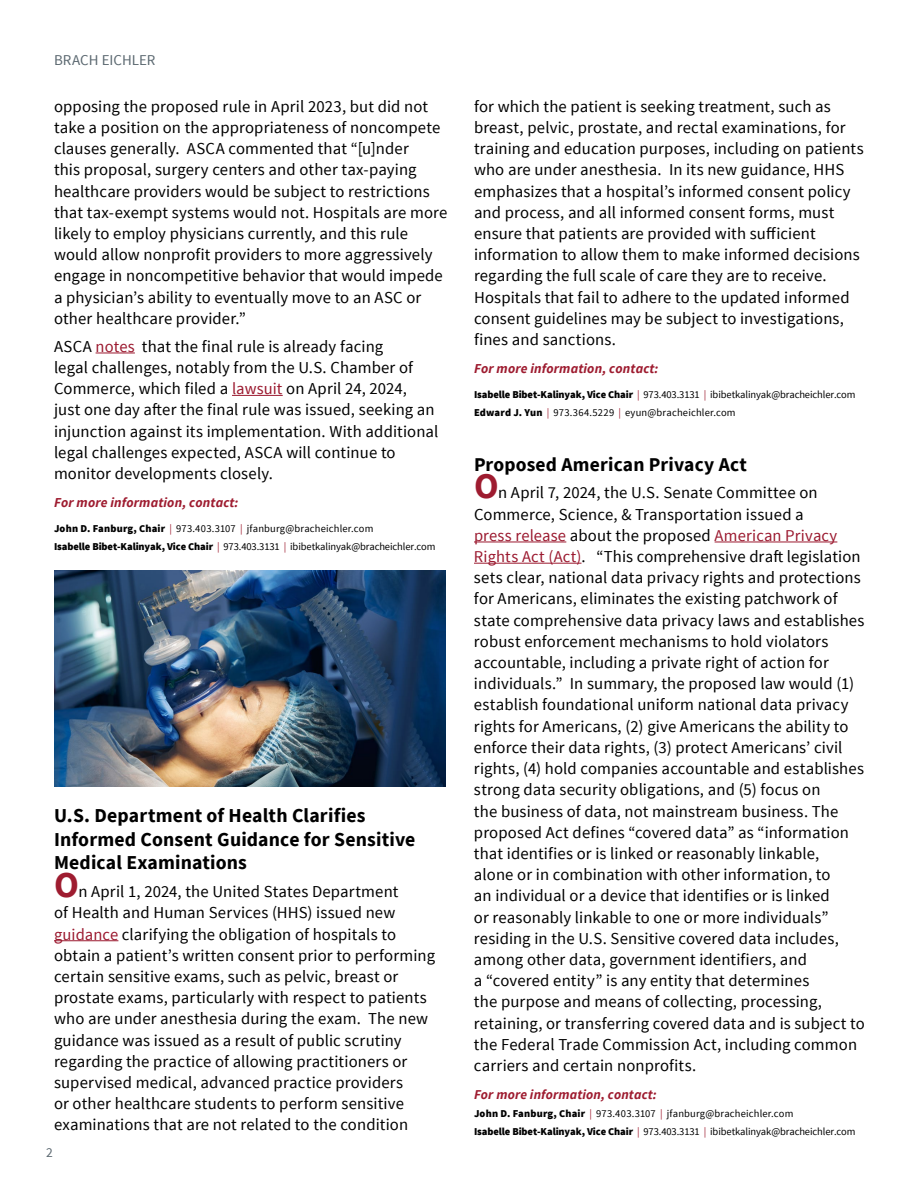
<style>
.page{position:relative;width:918px;height:1188px;background:#fff}
.page>*{position:absolute;margin:0;border:0;box-sizing:border-box;transform-origin:0 0}
.t1{font:700 19.65px/23.7px "Source Sans Pro";letter-spacing:.01em;color:#000}
.t2{font:700 19.5px "Source Sans Pro";letter-spacing:.01em;color:#000}
.t3{font:16.65px/21.1px "Source Sans Pro";letter-spacing:.005em;color:#000}
.t4{font:16.5px "Source Sans Pro";letter-spacing:.01em;color:#9b192f}
.t5{font:15px "Source Sans Pro";color:#5b6870}
.t6{font:italic 700 13.65px "Source Sans Pro";letter-spacing:.01em;color:#9e1c30}
.t7{font:italic 700 13.5px "Source Sans Pro";letter-spacing:.01em;color:#9e1c30}
.t8{font:13.5px "Source Sans Pro";color:#5b6870}
.t9{font:10.5px/18px "Source Sans Pro";letter-spacing:-.01em;color:#000}
.s1{font-size:16.5px;color:#9b192f}
.s2{font-weight:900}
.s3{color:#9e1c30}
.s4{font-weight:700;font-size:36.3px;color:#9e1c30}
.s5{font-weight:700;font-size:36px;color:#9e1c30}
.s6{font-size:16.65px;color:#000}
</style>
<div class="page">
<hr style="left:96px;top:353px;width:39px;height:1px;background:#9b192f">
<hr style="left:232px;top:395px;width:51px;height:1px;background:#9b192f">
<hr style="left:54px;top:940px;width:64px;height:1px;background:#9b192f">
<hr style="left:474px;top:542px;width:92px;height:1px;background:#9b192f">
<hr style="left:715px;top:542px;width:122px;height:1px;background:#9b192f">
<hr style="left:474px;top:563px;width:108px;height:1px;background:#9b192f">
<img style="left:54px;top:571px;width:392px;height:216px">
<p class="t5" style="left:54px;top:51px;width:103px">BRACH EICHLER</p>
<p class="t3" style="left:54px;top:96px;width:395px">opposing the proposed rule in April 2023, but did not take a position on the appropriateness of noncompete clauses generally. ASCA commented that “[u]nder<br>this proposal, surgery centers and other tax-paying healthcare providers would be subject to restrictions that tax-exempt systems would not. Hospitals are more likely to employ physicians currently, and this rule would allow nonprofit providers to more aggressively engage in noncompetitive behavior that would impede a physician’s ability to eventually move to an ASC or other healthcare provider.”</p>
<p class="t3" style="left:54px;top:336px;width:386px">ASCA <span class="s1">notes</span> that the final rule is already facing<br>legal challenges, notably from the U.S. Chamber of Commerce, which filed a <span class="s1">lawsuit</span> on April 24, 2024,<br>just one day after the final rule was issued, seeking an injunction against its implementation. With additional legal challenges expected, ASCA will continue to monitor developments closely.</p>
<p class="t6" style="left:54px;top:494px;width:186px">For more information, contact:</p>
<p class="t9" style="left:54px;top:519px;width:383px"><span class="s2">John D. Fanburg, Chair</span> <span class="s3">|</span> 973.403.3107 <span class="s3">|</span> jfanburg@bracheichler.com<br><span class="s2">Isabelle Bibet-Kalinyak, Vice Chair</span> <span class="s3">|</span> 973.403.3131 <span class="s3">|</span> ibibetkalinyak@bracheichler.com</p>
<p class="t1" style="left:54px;top:803px;width:363px">U.S. Department of Health Clarifies<br>Informed Consent Guidance for Sensitive<br>Medical Examinations</p>
<p class="t3" style="left:54px;top:881px;width:383px"><span class="s4">O</span>n April 1, 2024, the United States Department<br>of Health and Human Services (HHS) issued new <span class="s1">guidance</span> clarifying the obligation of hospitals to obtain a patient’s written consent prior to performing certain sensitive exams, such as pelvic, breast or prostate exams, particularly with respect to patients who are under anesthesia during the exam. The new guidance was issued as a result of public scrutiny regarding the practice of allowing practitioners or supervised medical, advanced practice providers<br>or other healthcare students to perform sensitive examinations that are not related to the condition</p>
<p class="t8" style="left:46px;top:1144px;width:8px">2</p>
<p class="t3" style="left:474px;top:96px;width:391px">for which the patient is seeking treatment, such as breast, pelvic, prostate, and rectal examinations, for training and education purposes, including on patients who are under anesthesia. In its new guidance, HHS emphasizes that a hospital’s informed consent policy and process, and all informed consent forms, must ensure that patients are provided with sufficient information to allow them to make informed decisions regarding the full scale of care they are to receive.<br>Hospitals that fail to adhere to the updated informed consent guidelines may be subject to investigations, fines and sanctions.</p>
<p class="t6" style="left:474px;top:360px;width:186px">For more information, contact:</p>
<p class="t9" style="left:474px;top:385px;width:383px"><span class="s2">Isabelle Bibet-Kalinyak, Vice Chair</span> <span class="s3">|</span> 973.403.3131 <span class="s3">|</span> ibibetkalinyak@bracheichler.com<br><span class="s2">Edward J. Yun</span> <span class="s3">|</span> 973.364.5229 <span class="s3">|</span> eyun@bracheichler.com</p>
<p class="t2" style="left:474px;top:452px;width:275px">Proposed American Privacy Act</p>
<p class="t3" style="left:474px;top:483px;width:345px"><span class="s5">O</span>n April 7, 2024, the U.S. Senate Committee on<br>Commerce, Science, &amp; Transportation issued a</p>
<p class="t4" style="left:474px;top:525px;width:365px">press release <span class="s6">about the proposed</span> American Privacy</p>
<p class="t3" style="left:474px;top:546px;width:392px"><span class="s1">Rights Act (Act)</span>. “This comprehensive draft legislation sets clear, national data privacy rights and protections for Americans, eliminates the existing patchwork of state comprehensive data privacy laws and establishes robust enforcement mechanisms to hold violators accountable, including a private right of action for individuals.” In summary, the proposed law would (1) establish foundational uniform national data privacy rights for Americans, (2) give Americans the ability to enforce their data rights, (3) protect Americans’ civil rights, (4) hold companies accountable and establishes strong data security obligations, and (5) focus on<br>the business of data, not mainstream business. The proposed Act defines “covered data” as “information that identifies or is linked or reasonably linkable,<br>alone or in combination with other information, to<br>an individual or a device that identifies or is linked<br>or reasonably linkable to one or more individuals” residing in the U.S. Sensitive covered data includes, among other data, government identifiers, and<br>a “covered entity” is any entity that determines<br>the purpose and means of collecting, processing, retaining, or transferring covered data and is subject to the Federal Trade Commission Act, including common carriers and certain nonprofits.</p>
<p class="t7" style="left:474px;top:1086px;width:184px">For more information, contact:</p>
<p class="t9" style="left:474px;top:1104px;width:383px"><span class="s2">John D. Fanburg, Chair</span> <span class="s3">|</span> 973.403.3107 <span class="s3">|</span> jfanburg@bracheichler.com<br><span class="s2">Isabelle Bibet-Kalinyak, Vice Chair</span> <span class="s3">|</span> 973.403.3131 <span class="s3">|</span> ibibetkalinyak@bracheichler.com</p>
</div>
